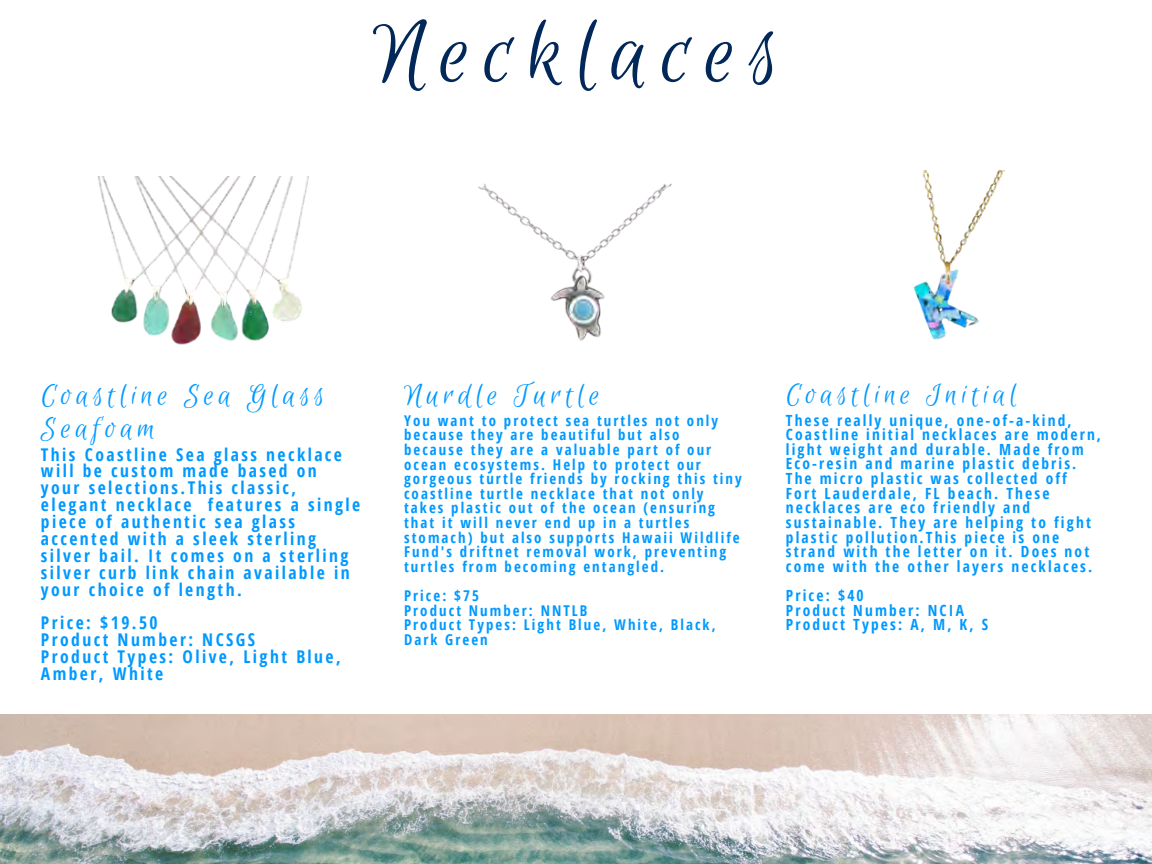
<style>
.page{position:relative;width:1152px;height:864px;background:#fff}
.page>*{position:absolute;margin:0;border:0;box-sizing:border-box;transform-origin:0 0}
.t1{font:97.2px "Euphoria Script";letter-spacing:.14em;color:#022759}
.t2{font:32.85px "Euphoria Script";letter-spacing:.14em;color:#09f}
.t3{font:32.55px/32.7px "Euphoria Script";letter-spacing:.14em;color:#09f}
.t4{font:31.95px "Euphoria Script";letter-spacing:.14em;color:#09f}
.t5{font:700 17.55px/16.8px "Open Sans Condensed";letter-spacing:.14em;color:#09f}
.t6{font:700 15.45px/14.5px "Open Sans Condensed";letter-spacing:.14em;color:#09f}
.t7{font:700 14.85px/14.5px "Open Sans Condensed";letter-spacing:.14em;color:#09f}
</style>
<div class="page">
<img style="left:97px;top:176px;width:212px;height:169px">
<img style="left:478px;top:183px;width:194px;height:158px">
<img style="left:913px;top:170px;width:92px;height:170px">
<img style="left:0;top:714px;width:1152px;height:150px">
<h1 class="t1" style="left:373px;top:1px;width:408px">Necklaces</h1>
<h3 class="t3" style="left:41px;top:381px;width:285px">Coastline Sea Glass<br>Seafoam</h3>
<p class="t5" style="left:41px;top:445px;width:321px">This Coastline Sea glass necklace will be custom made based on<br>your selections.This classic, elegant necklace features a single piece of authentic sea glass accented with a sleek sterling silver bail. It comes on a sterling silver curb link chain available in your choice of length.</p>
<p class="t5" style="left:41px;top:614px;width:301px">Price: $19.50<br>Product Number: NCSGS<br>Product Types: Olive, Light Blue,<br>Amber, White</p>
<h2 class="t2" style="left:404px;top:378px;width:197px">Nurdle Turtle</h2>
<p class="t7" style="left:404px;top:413px;width:339px">You want to protect sea turtles not only because they are beautiful but also because they are a valuable part of our ocean ecosystems. Help to protect our gorgeous turtle friends by rocking this tiny coastline turtle necklace that not only takes plastic out of the ocean (ensuring that it will never end up in a turtles stomach) but also supports Hawaii Wildlife Fund's driftnet removal work, preventing turtles from becoming entangled.</p>
<p class="t7" style="left:404px;top:588px;width:313px">Price: $75<br>Product Number: NNTLB<br>Product Types: Light Blue, White, Black,<br>Dark Green</p>
<h3 class="t4" style="left:786px;top:377px;width:233px">Coastline Initial</h3>
<p class="t6" style="left:786px;top:412px;width:317px">These really unique, one-of-a-kind, Coastline initial necklaces are modern, light weight and durable. Made from Eco-resin and marine plastic debris.<br>The micro plastic was collected off Fort Lauderdale, FL beach. These necklaces are eco friendly and sustainable. They are helping to fight plastic pollution.This piece is one strand with the letter on it. Does not come with the other layers necklaces.</p>
<p class="t6" style="left:786px;top:588px;width:204px">Price: $40<br>Product Number: NCIA<br>Product Types: A, M, K, S</p>
</div>
